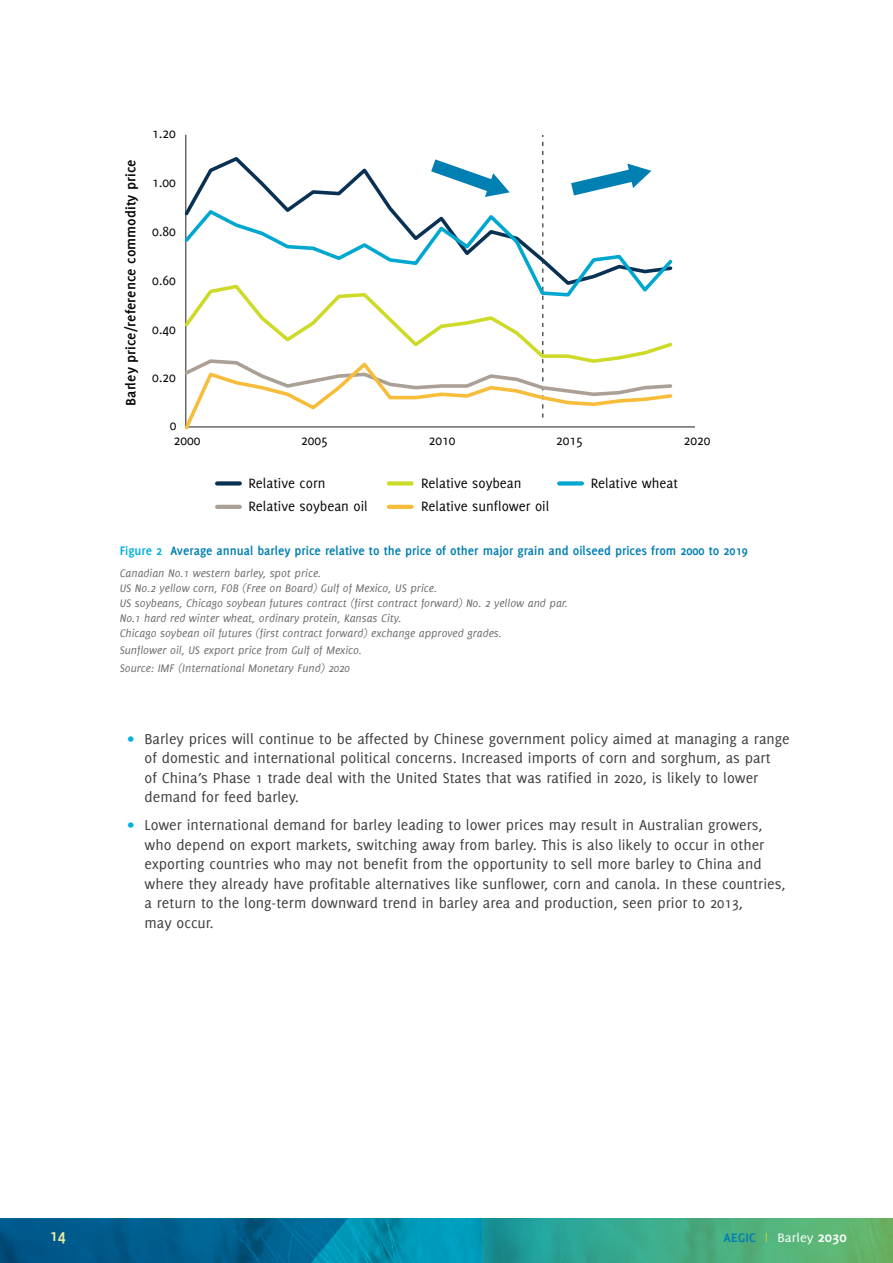
<style>
.page{position:relative;width:893px;height:1263px;background:#fff}
.page>*{position:absolute;margin:0;border:0;box-sizing:border-box;transform-origin:0 0}
.t1{font:700 18px "Delicious";color:#e7eda2}
.t2{font:15.75px/19.5px "Delicious";color:#3e3e3f}
.t3{font:14.85px/15.5px "Delicious";color:#050504}
.t4{font:700 14.85px "Delicious";color:#050504;scale:1.05 1}
.t5{font:700 13.5px "Delicious";color:#007fb2}
.t6{font:13.5px "Delicious";letter-spacing:.005em;color:#fff;scale:1.08 1}
.t7{font:italic 12px/15px "Delicious";color:#6c6d70}
.s1{color:#00aedc}
.s2{color:#00b4de}
.s3{font-weight:700;color:#007fb2}
.s4{font-size:12px;color:#d5df3e}
.s5{font-weight:700;font-size:15px}
</style>
<div class="page">
<svg style="left:348px;top:1218px;width:134px;height:45px;background:#0096b5"></svg>
<svg style="left:482px;top:1218px;width:411px;height:45px;background:#42aa84"></svg>
<svg style="left:0;top:1218px;width:348px;height:45px;background:#00608e"></svg>
<hr style="left:185px;top:427px;width:510px;height:1px;background:#231f20">
<div style="left:217px;top:481px;width:23px;height:5px;background:#093153"></div>
<div style="left:389px;top:481px;width:23px;height:5px;background:#cddb28"></div>
<div style="left:559px;top:481px;width:23px;height:5px;background:#00a7cf"></div>
<hr style="left:217px;top:505px;width:23px;height:4px;background:#aba095">
<hr style="left:389px;top:505px;width:23px;height:4px;background:#f7bd3a">
<svg style="left:184px;top:135px;width:492px;height:295px"></svg>
<p class="t4" style="left:122px;top:406px;width:236px;rotate:-90deg">Barley price/reference commodity price</p>
<p class="t3" style="left:152px;top:125px;width:25px">1.20</p>
<p class="t3" style="left:152px;top:174px;width:25px">1.00</p>
<p class="t3" style="left:152px;top:223px;width:25px">0.80</p>
<p class="t3" style="left:152px;top:272px;width:25px">0.60</p>
<p class="t3" style="left:152px;top:321px;width:25px">0.40</p>
<p class="t3" style="left:152px;top:369px;width:25px">0.20</p>
<p class="t3" style="left:170px;top:417px;width:32px">0<br>2000</p>
<p class="t3" style="left:429px;top:432px;width:28px">2010</p>
<p class="t3" style="left:301px;top:432px;width:28px">2005</p>
<p class="t3" style="left:556px;top:432px;width:28px">2015</p>
<p class="t3" style="left:684px;top:432px;width:28px">2020</p>
<p class="t3" style="left:248px;top:476px;width:78px">Relative corn</p>
<p class="t3" style="left:421px;top:476px;width:102px">Relative soybean</p>
<p class="t3" style="left:591px;top:476px;width:89px">Relative wheat</p>
<p class="t3" style="left:248px;top:498px;width:121px">Relative soybean oil</p>
<p class="t3" style="left:421px;top:498px;width:130px">Relative sunflower oil</p>
<p class="t5" style="left:120px;top:543px;width:630px"><span class="s1">Figure 2</span> Average annual barley price relative to the price of other major grain and oilseed prices from 2000 to 2019</p>
<p class="t7" style="left:120px;top:566px;width:450px">Canadian No.1 western barley, spot price.<br>US No.2 yellow corn, FOB (Free on Board) Gulf of Mexico, US price.<br>US soybeans, Chicago soybean futures contract (first contract forward) No. 2 yellow and par.<br>No.1 hard red winter wheat, ordinary protein, Kansas City.<br>Chicago soybean oil futures (first contract forward) exchange approved grades.</p>
<p class="t7" style="left:120px;top:640px;width:244px;line-height:18.6px">Sunflower oil, US export price from Gulf of Mexico.<br>Source: IMF (International Monetary Fund) 2020</p>
<p class="t2" style="left:145px;top:729px;width:647px;text-indent:-17px"><span class="s2">•</span> Barley prices will continue to be affected by Chinese government policy aimed at managing a range of domestic and international political concerns. Increased imports of corn and sorghum, as part<br>of China’s Phase 1 trade deal with the United States that was ratified in 2020, is likely to lower demand for feed barley.</p>
<p class="t2" style="left:145px;top:815px;width:642px;text-indent:-17px"><span class="s2">•</span> Lower international demand for barley leading to lower prices may result in Australian growers, who depend on export markets, switching away from barley. This is also likely to occur in other exporting countries who may not benefit from the opportunity to sell more barley to China and where they already have profitable alternatives like sunflower, corn and canola. In these countries, a return to the long-term downward trend in barley area and production, seen prior to 2013,<br>may occur.</p>
<p class="t1" style="left:50px;top:1225px;width:17px">14</p>
<p class="t6" style="left:723px;top:1230px;width:116px"><span class="s3">AEGIC</span> <span class="s4">|</span> Barley <span class="s5">2030</span></p>
</div>
